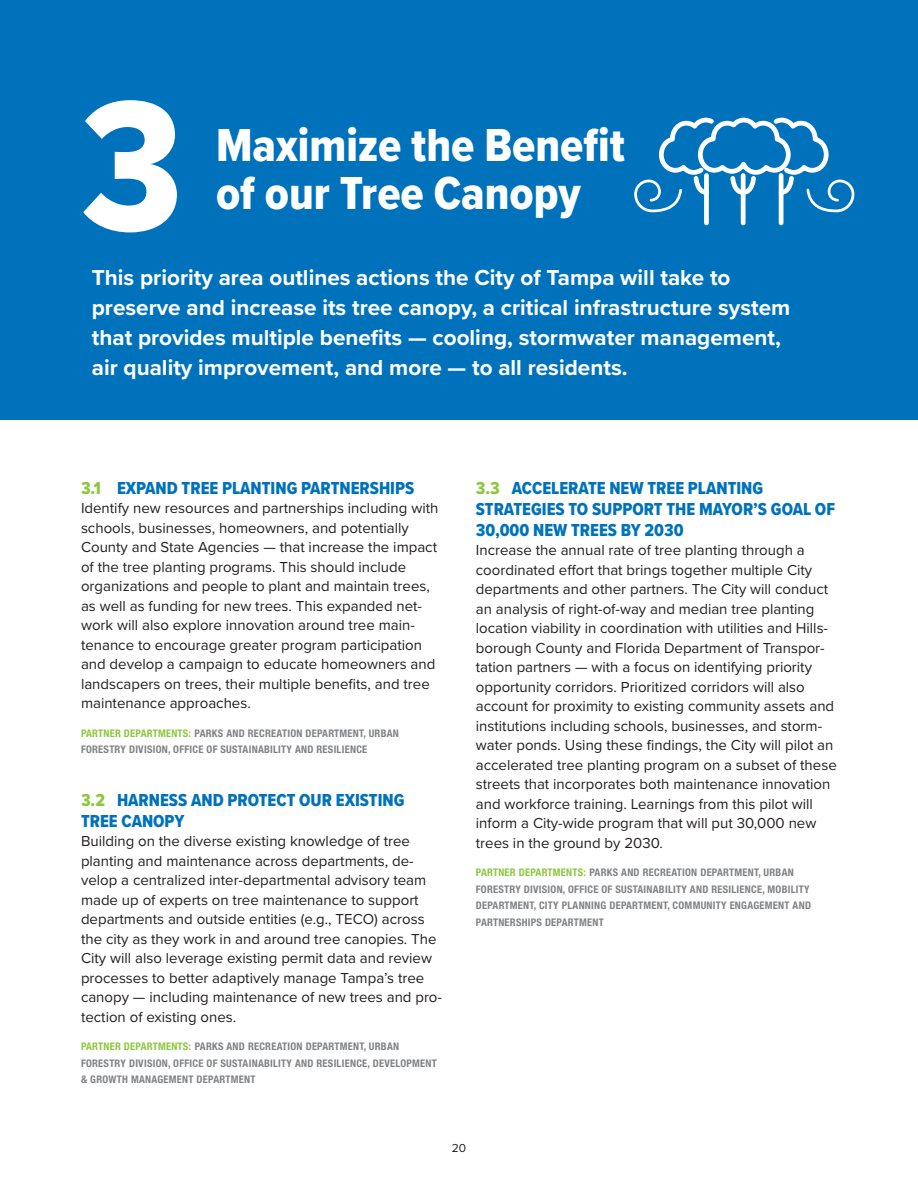
<style>
.page{position:relative;width:918px;height:1188px;background:#fff}
.page>*{position:absolute;margin:0;border:0;box-sizing:border-box;transform-origin:0 0}
.Heading_1{font:192px "Proxima Nova Cond Extrabld";color:#fff}
.Heading_1-2{font:48px/48px "Proxima Nova Cond Extrabld";color:#fff}
.pull_quote{font:700 22.5px/30px "Proxima Nova";color:#fff}
.Heading_3{font:18px/21px "Proxima Nova Cond Extrabld";color:#0072bc}
.initiatives{font:15px/19.5px "Proxima Nova";color:#231f20}
.t1{font:12px "Proxima Nova";color:#231f20}
.small_text{font:700 condensed 10.5px/16.5px "Helvetica Neue LT Std";letter-spacing:.025em;color:#808285}
.s1{color:#8dc63f}
</style>
<div class="page">
<div style="left:0;top:0;width:918px;height:419px;background:#0072bc"></div>
<div style="left:741px;top:175px;width:5px;height:48px;background:#fff"></div>
<hr style="left:779px;top:175px;width:4px;height:48px;background:#fff">
<div style="left:704px;top:175px;width:5px;height:48px;background:#fff"></div>
<svg style="left:634px;top:118px;width:220px;height:96px"></svg>
<p class="Heading_1" style="left:80px;top:25px;width:104px">3</p>
<p class="Heading_1-2" style="left:216px;top:121px;width:410px">Maximize the Benefit of our Tree Canopy</p>
<p class="pull_quote" style="left:92px;top:262px;width:700px">This priority area outlines actions the City of Tampa will take to preserve and increase its tree canopy, a critical infrastructure system that provides multiple benefits — cooling, stormwater management, air quality improvement, and more — to all residents.</p>
<p class="Heading_3" style="left:81px;top:477px;width:335px"><span class="s1">3.1</span> EXPAND TREE PLANTING PARTNERSHIPS</p>
<p class="initiatives" style="left:81px;top:498px;width:359px">Identify new resources and partnerships including with schools, businesses, homeowners, and potentially County and State Agencies — that increase the impact of the tree planting programs. This should include organizations and people to plant and maintain trees, as well as funding for new trees. This expanded net&shy;work will also explore innovation around tree main&shy;tenance to encourage greater program participation and develop a campaign to educate homeowners and landscapers on trees, their multiple benefits, and tree maintenance approaches.</p>
<p class="small_text" style="left:81px;top:725px;width:319px"><span class="s1">PARTNER DEPARTMENTS:</span> PARKS AND RECREATION DEPARTMENT, URBAN<br>FORESTRY DIVISION, OFFICE OF SUSTAINABILITY AND RESILIENCE</p>
<p class="Heading_3" style="left:81px;top:789px;width:325px"><span class="s1">3.2</span> HARNESS AND PROTECT OUR EXISTING<br>TREE CANOPY</p>
<p class="initiatives" style="left:81px;top:831px;width:363px">Building on the diverse existing knowledge of tree planting and maintenance across departments, de&shy;velop a centralized inter-departmental advisory team made up of experts on tree maintenance to support departments and outside entities (e.g., TECO) across the city as they work in and around tree canopies. The City will also leverage existing permit data and review processes to better adaptively manage Tampa’s tree canopy — including maintenance of new trees and pro&shy;tection of existing ones.</p>
<p class="small_text" style="left:81px;top:1038px;width:357px"><span class="s1">PARTNER DEPARTMENTS:</span> PARKS AND RECREATION DEPARTMENT, URBAN<br>FORESTRY DIVISION, OFFICE OF SUSTAINABILITY AND RESILIENCE, DEVELOPMENT &amp; GROWTH MANAGEMENT DEPARTMENT</p>
<p class="Heading_3" style="left:476px;top:477px;width:361px"><span class="s1">3.3</span> ACCELERATE NEW TREE PLANTING<br>STRATEGIES TO SUPPORT THE MAYOR’S GOAL OF<br>30,000 NEW TREES BY 2030</p>
<p class="initiatives" style="left:476px;top:540px;width:362px">Increase the annual rate of tree planting through a coordinated effort that brings together multiple City departments and other partners. The City will conduct an analysis of right-of-way and median tree planting location viability in coordination with utilities and Hills&shy;borough County and Florida Department of Transpor&shy;tation partners — with a focus on identifying priority opportunity corridors. Prioritized corridors will also account for proximity to existing community assets and institutions including schools, businesses, and storm&shy;water ponds. Using these findings, the City will pilot an accelerated tree planting program on a subset of these streets that incorporates both maintenance innovation and workforce training. Learnings from this pilot will inform a City-wide program that will put 30,000 new trees in the ground by 2030.</p>
<p class="small_text" style="left:476px;top:864px;width:337px"><span class="s1">PARTNER DEPARTMENTS:</span> PARKS AND RECREATION DEPARTMENT, URBAN FORESTRY DIVISION, OFFICE OF SUSTAINABILITY AND RESILIENCE, MOBILITY DEPARTMENT, CITY PLANNING DEPARTMENT, COMMUNITY ENGAGEMENT AND PARTNERSHIPS DEPARTMENT</p>
<p class="t1" style="left:452px;top:1139px;width:16px">20</p>
</div>
